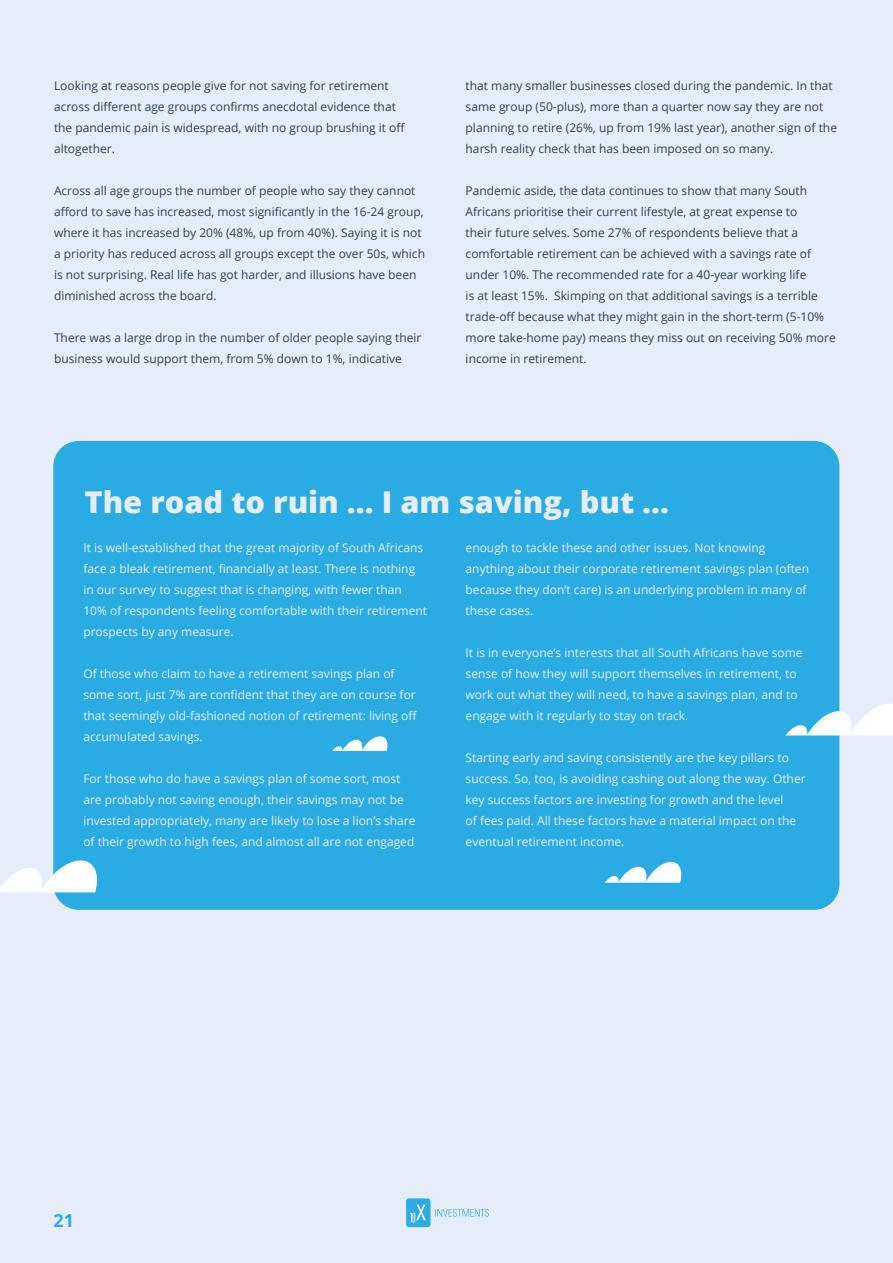
<style>
.page{position:relative;width:893px;height:1263px;background:#e4edf8}
.page>*{position:absolute;margin:0;border:0;box-sizing:border-box;transform-origin:0 0}
.t1{font:800 30px "Open Sans";color:#e4edf8}
.t2{font:700 18px "Open Sans";color:#2aace2}
.t3{font:12px/21px "Open Sans";color:#344152}
.t4{font:12px/21px "Open Sans";color:#e4edf8}
</style>
<div class="page">
<div style="left:53px;top:441px;width:786px;height:469px;background:#2aace2;border-radius:26px"></div>
<svg style="left:0;top:856px;width:97px;height:36px"></svg>
<svg style="left:605px;top:861px;width:77px;height:22px"></svg>
<svg style="left:332px;top:736px;width:56px;height:15px"></svg>
<svg style="left:786px;top:699px;width:107px;height:36px"></svg>
<div style="left:406px;top:1198px;width:24px;height:29px;background:#2cace2;border-radius:3px"></div>
<svg style="left:410px;top:1204px;width:16px;height:18px"></svg>
<svg style="left:435px;top:1209px;width:54px;height:8px"></svg>
<p class="t3" style="left:54px;top:75px;width:353px">Looking at reasons people give for not saving for retirement across different age groups confirms anecdotal evidence that the pandemic pain is widespread, with no group brushing it off altogether.</p>
<p class="t3" style="left:54px;top:180px;width:373px">Across all age groups the number of people who say they cannot afford to save has increased, most significantly in the 16-24 group, where it has increased by 20% (48%, up from 40%). Saying it is not a priority has reduced across all groups except the over 50s, which is not surprising. Real life has got harder, and illusions have been diminished across the board.</p>
<p class="t3" style="left:54px;top:327px;width:369px">There was a large drop in the number of older people saying their business would support them, from 5% down to 1%, indicative</p>
<p class="t3" style="left:466px;top:75px;width:373px">that many smaller businesses closed during the pandemic. In that same group (50-plus), more than a quarter now say they are not planning to retire (26%, up from 19% last year), another sign of the harsh reality check that has been imposed on so many.</p>
<p class="t3" style="left:466px;top:180px;width:372px">Pandemic aside, the data continues to show that many South Africans prioritise their current lifestyle, at great expense to<br>their future selves. Some 27% of respondents believe that a comfortable retirement can be achieved with a savings rate of under 10%. The recommended rate for a 40-year working life<br>is at least 15%. Skimping on that additional savings is a terrible trade-off because what they might gain in the short-term (5-10% more take-home pay) means they miss out on receiving 50% more income in retirement.</p>
<h1 class="t1" style="left:84px;top:479px;width:586px">The road to ruin ... I am saving, but ...</h1>
<p class="t4" style="left:83px;top:536px;width:345px">It is well-established that the great majority of South Africans face a bleak retirement, financially at least. There is nothing in our survey to suggest that is changing, with fewer than 10% of respondents feeling comfortable with their retirement prospects by any measure.</p>
<p class="t4" style="left:83px;top:662px;width:335px">Of those who claim to have a retirement savings plan of some sort, just 7% are confident that they are on course for that seemingly old-fashioned notion of retirement: living off accumulated savings.</p>
<p class="t4" style="left:83px;top:767px;width:334px">For those who do have a savings plan of some sort, most are probably not saving enough, their savings may not be invested appropriately, many are likely to lose a lion’s share of their growth to high fees, and almost all are not engaged</p>
<p class="t4" style="left:466px;top:536px;width:345px">enough to tackle these and other issues. Not knowing anything about their corporate retirement savings plan (often because they don’t care) is an underlying problem in many of these cases.</p>
<p class="t4" style="left:466px;top:641px;width:338px">It is in everyone’s interests that all South Africans have some sense of how they will support themselves in retirement, to work out what they will need, to have a savings plan, and to engage with it regularly to stay on track.</p>
<p class="t4" style="left:466px;top:746px;width:341px">Starting early and saving consistently are the key pillars to success. So, too, is avoiding cashing out along the way. Other key success factors are investing for growth and the level<br>of fees paid. All these factors have a material impact on the eventual retirement income.</p>
<h2 class="t2" style="left:54px;top:1208px;width:22px">21</h2>
</div>
